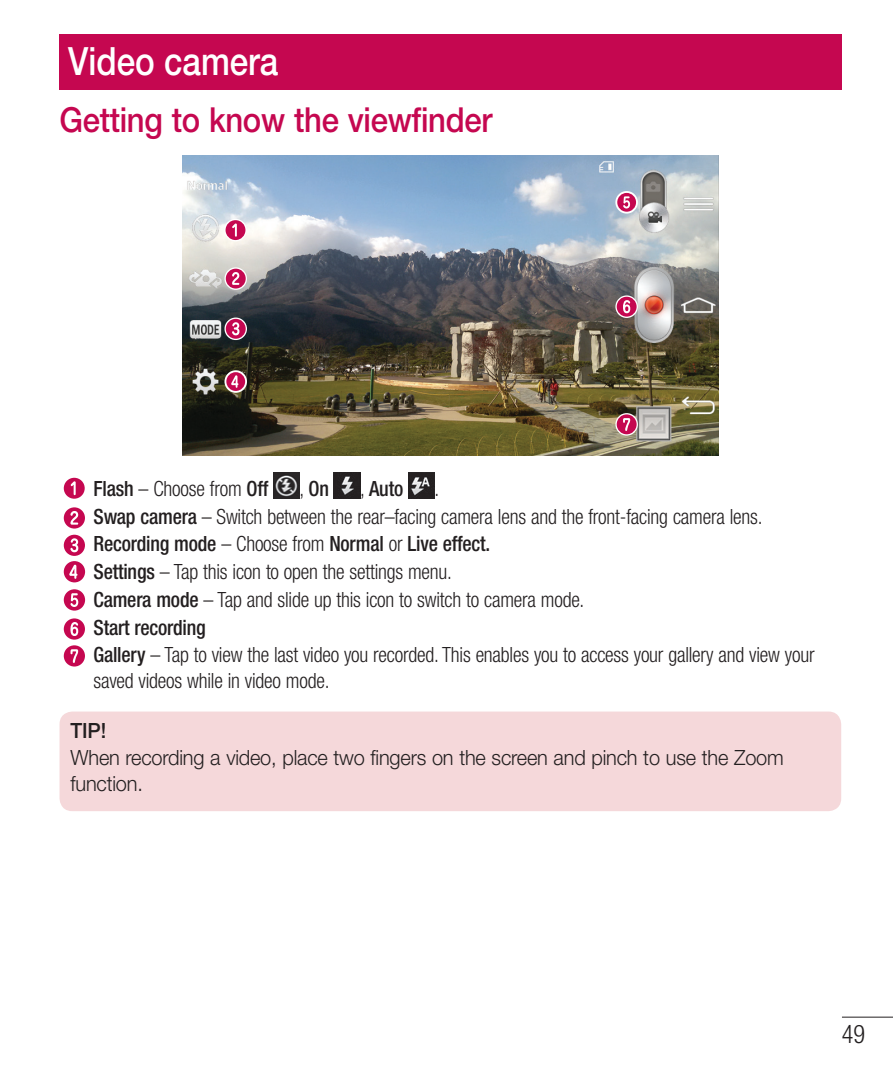
<style>
.page{position:relative;width:893px;height:1072px;background:#fff}
.page>*{position:absolute;margin:0;border:0;box-sizing:border-box;transform-origin:0 0}
.t1{font:500 39px "Helvetica Neue LT Pro";color:#fff;scale:.85 1}
.t2{font:500 34.5px "Helvetica Neue LT Pro";letter-spacing:-.01em;color:#c50750;scale:.9 1}
.t3{font:300 condensed 25.5px "Helvetica Neue LT Pro";color:#231f20;scale:.95 1}
.t4{font:300 condensed 21px/27.6px "Helvetica Neue LT Pro";letter-spacing:-.01em;color:#231f20;scale:.95 1}
.t5{font:300 21px/25.2px "Helvetica Neue LT Pro";letter-spacing:-.01em;color:#231f20;scale:.95 1}
.t6{font:500 condensed 21px "Helvetica Neue LT Pro";letter-spacing:-.01em;color:#231f20;scale:.95 1}
.t7{font:500 21px "Helvetica Neue LT Pro";color:#231f20;scale:.95 1}
.s1{font-weight:500}
.s2{font-weight:300}
</style>
<div class="page">
<hr style="left:842px;top:1016px;width:51px;height:1px;background:#231f20">
<div style="left:60px;top:34px;width:782px;height:55px;background:#c50750"></div>
<img style="left:183px;top:156px;width:535px;height:300px">
<svg style="left:224px;top:267px;width:23px;height:23px"></svg>
<svg style="left:226px;top:269px;width:20px;height:19px"></svg>
<svg style="left:224px;top:317px;width:23px;height:23px"></svg>
<svg style="left:226px;top:319px;width:20px;height:20px"></svg>
<svg style="left:224px;top:370px;width:23px;height:23px"></svg>
<svg style="left:226px;top:372px;width:19px;height:19px"></svg>
<svg style="left:615px;top:413px;width:23px;height:22px"></svg>
<svg style="left:617px;top:414px;width:20px;height:20px"></svg>
<svg style="left:615px;top:295px;width:23px;height:23px"></svg>
<svg style="left:617px;top:297px;width:20px;height:19px"></svg>
<svg style="left:224px;top:219px;width:23px;height:22px"></svg>
<svg style="left:226px;top:220px;width:19px;height:20px"></svg>
<svg style="left:615px;top:191px;width:23px;height:22px"></svg>
<svg style="left:617px;top:193px;width:19px;height:19px"></svg>
<svg style="left:64px;top:478px;width:21px;height:20px"></svg>
<svg style="left:64px;top:507px;width:21px;height:21px"></svg>
<svg style="left:64px;top:534px;width:21px;height:48px"></svg>
<svg style="left:64px;top:589px;width:21px;height:21px"></svg>
<svg style="left:64px;top:618px;width:21px;height:21px"></svg>
<svg style="left:64px;top:645px;width:21px;height:21px"></svg>
<img style="left:273px;top:472px;width:27px;height:26px">
<img style="left:334px;top:472px;width:26px;height:26px">
<img style="left:408px;top:472px;width:27px;height:26px">
<div style="left:60px;top:711px;width:781px;height:100px;background:#f5d8da;border-radius:13px"></div>
<h1 class="t1" style="left:68px;top:47px;width:249px">Video camera</h1>
<h2 class="t2" style="left:60px;top:107px;width:482px">Getting to know the viewfinder</h2>
<p class="t4" style="left:94px;top:477px;width:186px"><span class="s1">Flash</span> – Choose from <span class="s1">Off</span></p>
<p class="t6" style="left:300px;top:481px;width:32px"><span class="s2">,</span> On</p>
<p class="t6" style="left:360px;top:481px;width:47px"><span class="s2">,</span> Auto</p>
<p class="t4" style="left:94px;top:477px;width:760px;text-indent:341px">.<br><span class="s1">Swap camera</span> – Switch between the rear–facing camera lens and the front-facing camera lens.<br><span class="s1">Recording mode</span> – Choose from <span class="s1">Normal</span> or <span class="s1">Live effect.<br>Settings</span> – Tap this icon to open the settings menu.<br><span class="s1">Camera mode</span> – Tap and slide up this icon to switch to camera mode.<br><span class="s1">Start recording<br>Gallery</span> – Tap to view the last video you recorded. This enables you to access your gallery and view your</p>
<p class="t4" style="left:94px;top:668px;width:250px">saved videos while in video mode.</p>
<p class="t7" style="left:71px;top:722px;width:39px">TIP!</p>
<p class="t5" style="left:71px;top:747px;width:752px">When recording a video, place two fingers on the screen and pinch to use the Zoom function.</p>
<p class="t3" style="left:842px;top:1025px;width:26px">49</p>
</div>
